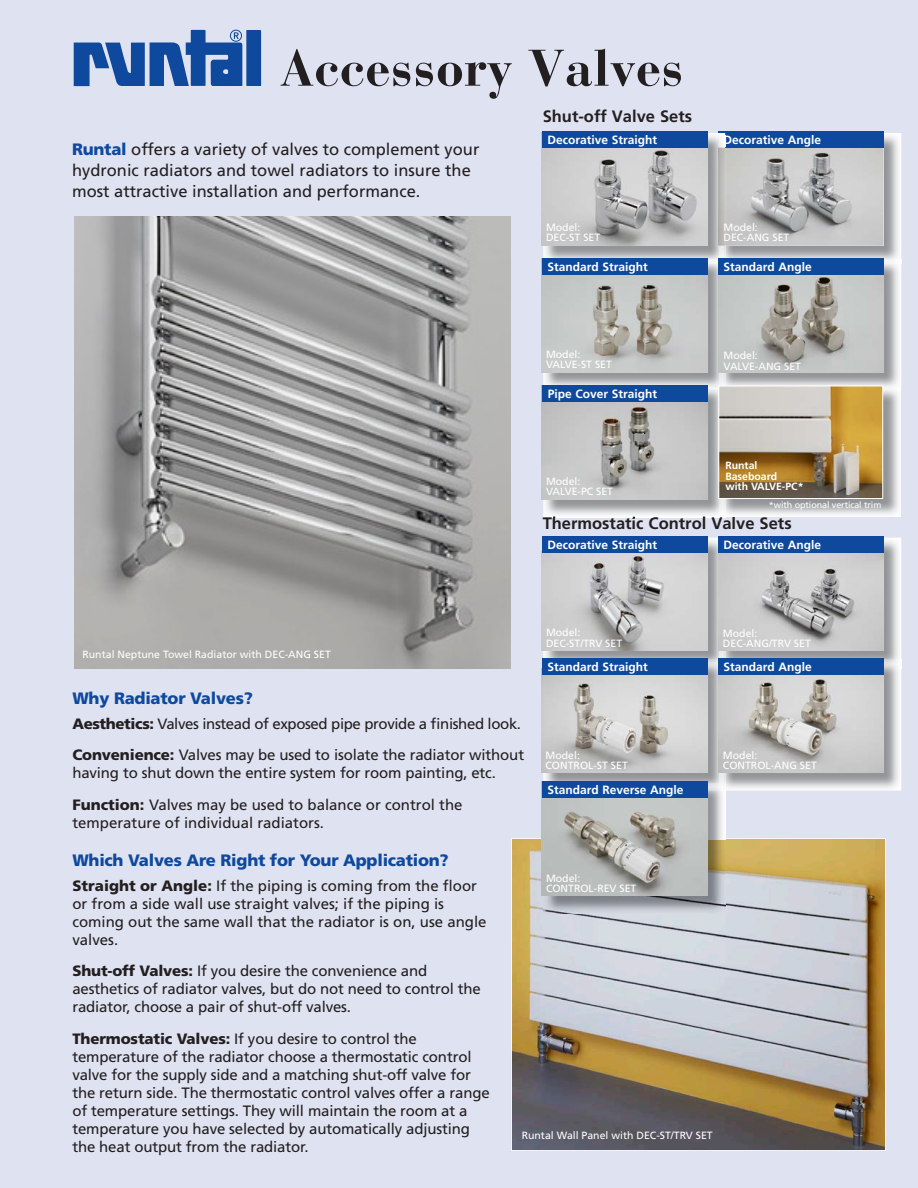
<style>
.page{position:relative;width:918px;height:1188px;background:#dfe2f1}
.page>*{position:absolute;margin:0;border:0;box-sizing:border-box;transform-origin:0 0}
.t1{font:700 51px "Bauer Bodoni";color:#231f20}
.t2{font:16.5px/21px "Frutiger";color:#231f20}
.t3{font:900 16.5px "Frutiger";letter-spacing:-.015em;color:#0f499d}
.t4{font:700 16.5px "Frutiger";color:#231f20}
.t5{font:15px/18px "Frutiger";letter-spacing:-.01em;color:#231f20}
.t6{font:700 12px "Frutiger";color:#fff}
.t7{font:10.5px/10.5px "Frutiger";color:#fff}
.t8{font:700 10.5px/10.5px "Frutiger";color:#fff}
.t9{font:9px "Frutiger";letter-spacing:-.01em;color:#fff}
.s1{font-weight:900;color:#0f499d}
.s2{font-weight:900}
</style>
<div class="page">
<svg style="left:511px;top:838px;width:375px;height:313px;background:#aca291"></svg>
<svg style="left:74px;top:30px;width:187px;height:56px"></svg>
<img style="left:719px;top:133px;width:182px;height:127px">
<img style="left:725px;top:148px;width:158px;height:98px">
<div style="left:718px;top:132px;width:165px;height:16px;background:#0f499d"></div>
<img style="left:543px;top:538px;width:176px;height:122px">
<img style="left:542px;top:553px;width:165px;height:97px">
<div style="left:542px;top:536px;width:165px;height:17px;background:#0f499d"></div>
<img style="left:725px;top:538px;width:176px;height:122px">
<img style="left:719px;top:650px;width:6px;height:9px">
<img style="left:718px;top:553px;width:165px;height:97px">
<div style="left:718px;top:536px;width:165px;height:17px;background:#0f499d"></div>
<img style="left:543px;top:133px;width:176px;height:127px">
<img style="left:718px;top:148px;width:7px;height:98px">
<img style="left:718px;top:133px;width:7px;height:15px">
<svg style="left:725px;top:135px;width:1px;height:12px"></svg>
<img style="left:542px;top:148px;width:165px;height:98px">
<div style="left:542px;top:132px;width:165px;height:16px;background:#0f499d"></div>
<img style="left:543px;top:264px;width:176px;height:123px">
<img style="left:707px;top:260px;width:11px;height:4px">
<img style="left:542px;top:275px;width:165px;height:97px">
<div style="left:542px;top:258px;width:165px;height:17px;background:#0f499d"></div>
<img style="left:543px;top:668px;width:176px;height:115px">
<img style="left:707px;top:660px;width:11px;height:8px">
<img style="left:542px;top:675px;width:165px;height:98px">
<div style="left:542px;top:659px;width:165px;height:16px;background:#0f499d"></div>
<img style="left:543px;top:390px;width:183px;height:128px">
<img style="left:708px;top:387px;width:10px;height:3px">
<img style="left:542px;top:401px;width:165px;height:98px">
<div style="left:542px;top:385px;width:166px;height:16px;background:#0f499d"></div>
<img style="left:725px;top:668px;width:176px;height:123px">
<img style="left:883px;top:660px;width:18px;height:8px">
<img style="left:719px;top:773px;width:6px;height:10px">
<img style="left:718px;top:675px;width:165px;height:98px">
<div style="left:718px;top:659px;width:165px;height:16px;background:#0f499d"></div>
<img style="left:725px;top:264px;width:176px;height:253px">
<img style="left:883px;top:260px;width:18px;height:4px">
<img style="left:719px;top:372px;width:6px;height:14px">
<img style="left:718px;top:275px;width:165px;height:97px">
<div style="left:718px;top:258px;width:165px;height:17px;background:#0f499d"></div>
<img style="left:543px;top:791px;width:182px;height:123px">
<img style="left:707px;top:838px;width:18px;height:1px">
<img style="left:707px;top:783px;width:12px;height:8px">
<svg style="left:719px;top:783px;width:6px;height:8px"></svg>
<img style="left:542px;top:798px;width:165px;height:98px">
<div style="left:542px;top:782px;width:165px;height:16px;background:#0f499d"></div>
<img style="left:720px;top:499px;width:5px;height:18px">
<img style="left:883px;top:387px;width:18px;height:3px">
<img style="left:720px;top:388px;width:161px;height:109px">
<div style="left:718px;top:386px;width:165px;height:113px;border:1px solid #fff"></div>
<img style="left:75px;top:217px;width:435px;height:451px">
<h1 class="t1" style="left:280px;top:37px;width:405px">Accessory Valves</h1>
<p class="t2" style="left:72px;top:139px;width:409px"><span class="s1">Runtal</span> offers a variety of valves to complement your hydronic radiators and towel radiators to insure the most attractive installation and performance.</p>
<p class="t7" style="left:82px;top:649px;width:250px">Runtal Neptune Towel Radiator with DEC-ANG SET</p>
<p class="t4" style="left:543px;top:106px;width:151px">Shut-off Valve Sets</p>
<p class="t6" style="left:547px;top:133px;width:111px">Decorative Straight</p>
<p class="t6" style="left:724px;top:133px;width:99px">Decorative Angle</p>
<p class="t7" style="left:546px;top:222px;width:56px">Model:<br>DEC-ST SET</p>
<p class="t7" style="left:723px;top:222px;width:67px">Model:<br>DEC-ANG SET</p>
<p class="t6" style="left:547px;top:260px;width:102px">Standard Straight</p>
<p class="t7" style="left:546px;top:349px;width:67px">Model:<br>VALVE-ST SET</p>
<p class="t6" style="left:548px;top:387px;width:111px">Pipe Cover Straight</p>
<p class="t7" style="left:546px;top:476px;width:69px">Model:<br>VALVE-PC SET</p>
<p class="t6" style="left:724px;top:260px;width:90px">Standard Angle</p>
<p class="t7" style="left:723px;top:350px;width:79px">Model:<br>VALVE-ANG SET</p>
<p class="t8" style="left:725px;top:460px;width:80px">Runtal<br>Baseboard<br>with VALVE-PC*</p>
<p class="t9" style="left:769px;top:500px;width:114px">*with optional vertical trim</p>
<p class="t4" style="left:543px;top:513px;width:250px">Thermostatic Control Valve Sets</p>
<p class="t6" style="left:547px;top:538px;width:111px">Decorative Straight</p>
<p class="t6" style="left:724px;top:538px;width:99px">Decorative Angle</p>
<p class="t7" style="left:546px;top:627px;width:78px">Model:<br>DEC-ST/TRV SET</p>
<p class="t7" style="left:723px;top:628px;width:89px">Model:<br>DEC-ANG/TRV SET</p>
<p class="t6" style="left:547px;top:659px;width:102px">Standard Straight</p>
<p class="t6" style="left:724px;top:659px;width:90px">Standard Angle</p>
<p class="t3" style="left:72px;top:688px;width:182px">Why Radiator Valves?</p>
<p class="t5" style="left:72px;top:708px;width:453px;line-height:31.5px"><span class="s2">Aesthetics:</span> Valves instead of exposed pipe provide a finished look.<br><span class="s2">Convenience:</span> Valves may be used to isolate the radiator without</p>
<p class="t5" style="left:72px;top:758px;width:425px;line-height:31.5px">having to shut down the entire system for room painting, etc.<br><span class="s2">Function:</span> Valves may be used to balance or control the</p>
<p class="t5" style="left:72px;top:814px;width:253px">temperature of individual radiators.</p>
<p class="t3" style="left:72px;top:850px;width:378px">Which Valves Are Right for Your Application?</p>
<p class="t5" style="left:72px;top:877px;width:416px"><span class="s2">Straight or Angle:</span> If the piping is coming from the floor or from a side wall use straight valves; if the piping is coming out the same wall that the radiator is on, use angle valves.</p>
<p class="t5" style="left:72px;top:962px;width:410px"><span class="s2">Shut-off Valves:</span> If you desire the convenience and aesthetics of radiator valves, but do not need to control the radiator, choose a pair of shut-off valves.</p>
<p class="t5" style="left:72px;top:1030px;width:419px"><span class="s2">Thermostatic Valves:</span> If you desire to control the temperature of the radiator choose a thermostatic control valve for the supply side and a matching shut-off valve for the return side. The thermostatic control valves offer a range of temperature settings. They will maintain the room at a temperature you have selected by automatically adjusting the heat output from the radiator.</p>
<p class="t7" style="left:546px;top:750px;width:84px">Model:<br>CONTROL-ST SET</p>
<p class="t6" style="left:547px;top:783px;width:138px">Standard Reverse Angle</p>
<p class="t7" style="left:546px;top:873px;width:92px">Model:<br>CONTROL-REV SET</p>
<p class="t7" style="left:522px;top:1130px;width:193px">Runtal Wall Panel with DEC-ST/TRV SET</p>
<p class="t7" style="left:723px;top:750px;width:95px">Model:<br>CONTROL-ANG SET</p>
</div>
